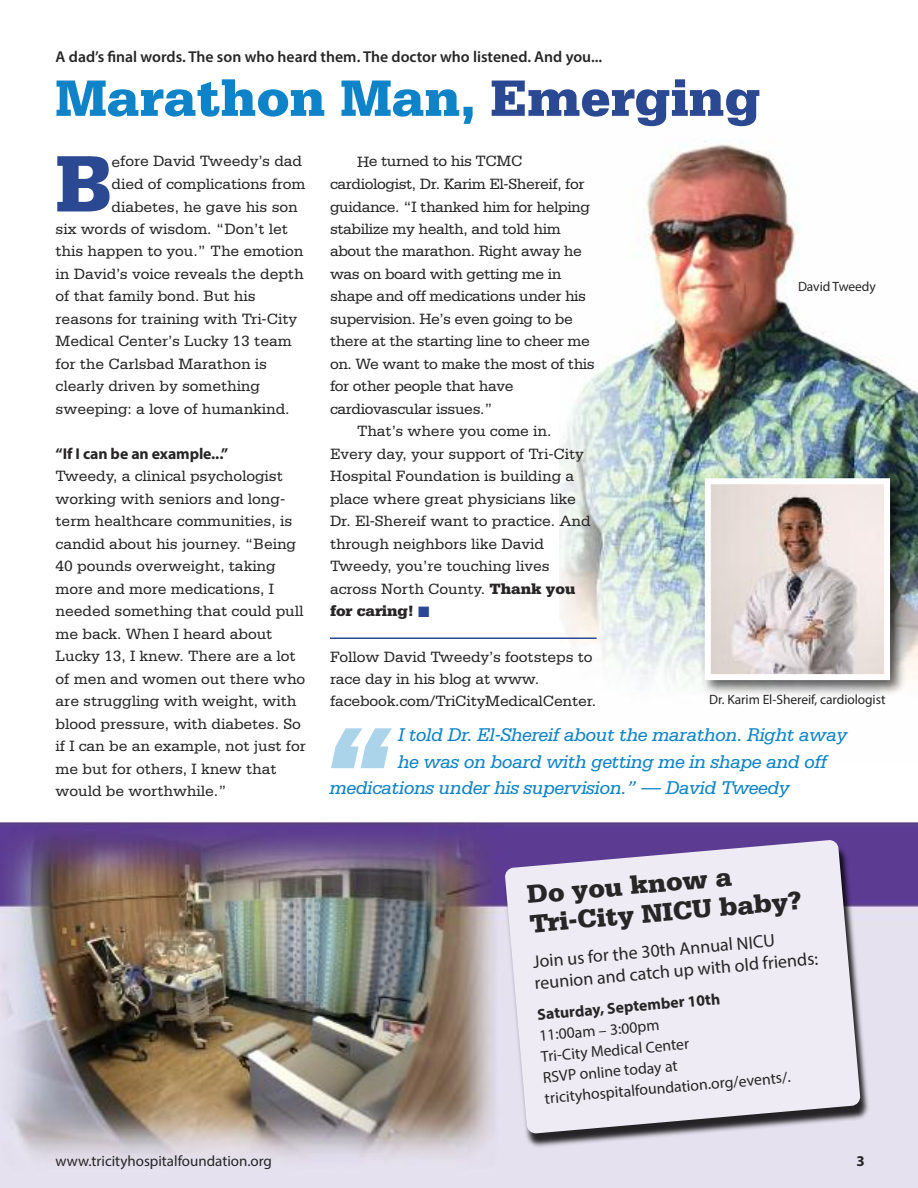
<style>
.page{position:relative;width:918px;height:1188px;background:#fff}
.page>*{position:absolute;margin:0;border:0;box-sizing:border-box;transform-origin:0 0}
.t1{font:italic 700 134.4px "Serifa";color:#abd4eb}
.t2{font:900 84.6px "Serifa Std";color:#2b4992}
.t3{font:900 54px "Serifa Std";color:#0e83c7}
.t4{font:900 27px/29.4px "Serifa Std";color:#272526}
.t5{font:italic 19.5px/26.4px "Serifa Std";letter-spacing:-.025em;color:#0e83c7}
.t6{font:18px/21.6px "Myriad Pro";color:#272526}
.t7{font:15.75px/22.5px "Serifa Std";letter-spacing:-.005em;color:#272526}
.t8{font:15.75px "Serifa Std";letter-spacing:-.025em;color:#272526}
.t9{font:15.75px/21px "Myriad Pro";color:#272526}
.t10{font:600 15.75px "Myriad Pro";color:#272526}
.t11{font:700 15.75px "Myriad Pro";letter-spacing:-.005em;color:#272526}
.t12{font:900 15.75px "Serifa Std";letter-spacing:-.005em;color:#272526}
.t13{font:15px "Myriad Pro";color:#272526}
.t14{font:700 15px "Myriad Pro";color:#272526}
.t15{font:13.5px "Myriad Pro";letter-spacing:-.005em;color:#272526}
.s1{color:#2b4992}
.s2{font-weight:900}
</style>
<div class="page">
<img style="left:560px;top:140px;width:358px;height:550px">
<img style="left:0;top:823px;width:918px;height:365px">
<hr style="left:330px;top:638px;width:267px;height:1px;background:#2b4992">
<img style="left:501px;top:836px;width:376px;height:314px">
<svg style="left:505px;top:840px;width:356px;height:294px;background:#ded9e6"></svg>
<img style="left:698px;top:472px;width:212px;height:224px">
<img style="left:712px;top:485px;width:171px;height:188px">
<div style="left:705px;top:478px;width:185px;height:202px;border:6px solid #fff"></div>
<p class="t10" style="left:56px;top:51px;width:548px">a dad’s final words. the son who heard them. the doctor who listened. and you...</p>
<h3 class="t3" style="left:56px;top:79px;width:707px">Marathon Man, <span class="s1">Emerging</span></h3>
<h2 class="t2" style="left:56px;top:154px;width:58px">B</h2>
<p class="t7" style="left:111px;top:151px;width:192px">efore David Tweedy’s dad</p>
<p class="t7" style="left:111px;top:174px;width:196px">died of complications from</p>
<p class="t7" style="left:111px;top:196px;width:188px">diabetes, he gave his son</p>
<p class="t7" style="left:56px;top:219px;width:234px">six words of wisdom. “Don’t let</p>
<p class="t7" style="left:56px;top:241px;width:249px">this happen to you.” The emotion</p>
<p class="t7" style="left:56px;top:264px;width:250px">in David’s voice reveals the depth</p>
<p class="t7" style="left:56px;top:286px;width:202px">of that family bond. But his</p>
<p class="t7" style="left:56px;top:309px;width:243px">reasons for training with Tri-City</p>
<p class="t7" style="left:56px;top:331px;width:238px">Medical Center’s Lucky 13 team</p>
<p class="t7" style="left:56px;top:354px;width:213px">for the Carlsbad Marathon is</p>
<p class="t7" style="left:56px;top:376px;width:206px">clearly driven by something</p>
<p class="t7" style="left:56px;top:399px;width:236px">sweeping: a love of humankind.</p>
<p class="t11" style="left:56px;top:448px;width:174px">“If I can be an example...”</p>
<p class="t7" style="left:56px;top:466px;width:252px">Tweedy, a clinical psychologist working with seniors and long&shy;term healthcare communities, is candid about his journey. “Being<br>40 pounds overweight, taking more and more medications, I needed something that could pull me back. When I heard about<br>Lucky 13, I knew. There are a lot of men and women out there who are struggling with weight, with blood pressure, with diabetes. So if I can be an example, not just for me but for others, I knew that would be worthwhile.”</p>
<p class="t8" style="left:357px;top:156px;width:167px">He turned to his TCMC</p>
<p class="t8" style="left:330px;top:179px;width:256px">cardiologist, Dr. Karim El-Shereif, for</p>
<p class="t8" style="left:330px;top:201px;width:262px">guidance. “I thanked him for helping</p>
<p class="t8" style="left:330px;top:224px;width:232px">stabilize my health, and told him</p>
<p class="t8" style="left:330px;top:246px;width:253px">about the marathon. Right away he</p>
<p class="t8" style="left:330px;top:269px;width:233px">was on board with getting me in</p>
<p class="t8" style="left:330px;top:291px;width:258px">shape and off medications under his</p>
<p class="t8" style="left:330px;top:314px;width:244px">supervision. He’s even going to be</p>
<p class="t8" style="left:330px;top:336px;width:261px">there at the starting line to cheer me</p>
<p class="t8" style="left:330px;top:359px;width:266px">on. We want to make the most of this</p>
<p class="t8" style="left:330px;top:381px;width:185px">for other people that have</p>
<p class="t8" style="left:330px;top:404px;width:164px">cardiovascular issues.”</p>
<p class="t7" style="left:357px;top:421px;width:196px">That’s where you come in.</p>
<p class="t7" style="left:330px;top:444px;width:255px">Every day, your support of Tri-City</p>
<p class="t7" style="left:330px;top:466px;width:246px">Hospital Foundation is building a</p>
<p class="t7" style="left:330px;top:489px;width:248px">place where great physicians like</p>
<p class="t7" style="left:330px;top:511px;width:262px">Dr. El-Shereif want to practice. And</p>
<p class="t7" style="left:330px;top:534px;width:216px">through neighbors like David</p>
<p class="t7" style="left:330px;top:556px;width:221px">Tweedy, you’re touching lives</p>
<p class="t7" style="left:330px;top:579px;width:247px">across North County. <span class="s2">Thank you</span></p>
<p class="t12" style="left:330px;top:606px;width:101px">for caring! <span class="s1">■</span></p>
<p class="t7" style="left:330px;top:646px;width:268px">Follow David Tweedy’s footsteps to race day in his blog at www. facebook.com/TriCityMedicalCenter.</p>
<p class="t15" style="left:798px;top:281px;width:79px">David Tweedy</p>
<p class="t15" style="left:709px;top:694px;width:178px">Dr. Karim El-Shereif, cardiologist</p>
<h1 class="t1" style="left:324px;top:693px;width:66px">“</h1>
<p class="t5" style="left:330px;top:776px;width:462px">medications under his supervision.” — David Tweedy</p>
<p class="t5" style="left:398px;top:723px;width:451px">I told Dr. El-Shereif about the marathon. Right away he was on board with getting me in shape and off</p>
<h3 class="t4" style="left:526px;top:882px;width:274px;rotate:-5deg">Do you know a<br>Tri-City NICU baby?</h3>
<p class="t6" style="left:532px;top:952px;width:286px;rotate:-5deg">Join us for the 30th Annual NICU reunion and catch up with old friends:</p>
<p class="t11" style="left:537px;top:1009px;width:185px;rotate:-5deg">Saturday, September 10th</p>
<p class="t9" style="left:539px;top:1026px;width:248px;rotate:-5deg">11:00am – 3:00pm<br>Tri-City Medical Center<br>RSVP online today at tricityhospitalfoundation.org/events/.</p>
<p class="t13" style="left:56px;top:1155px;width:218px">www.tricityhospitalfoundation.org</p>
<p class="t14" style="left:856px;top:1155px;width:10px">3</p>
</div>
